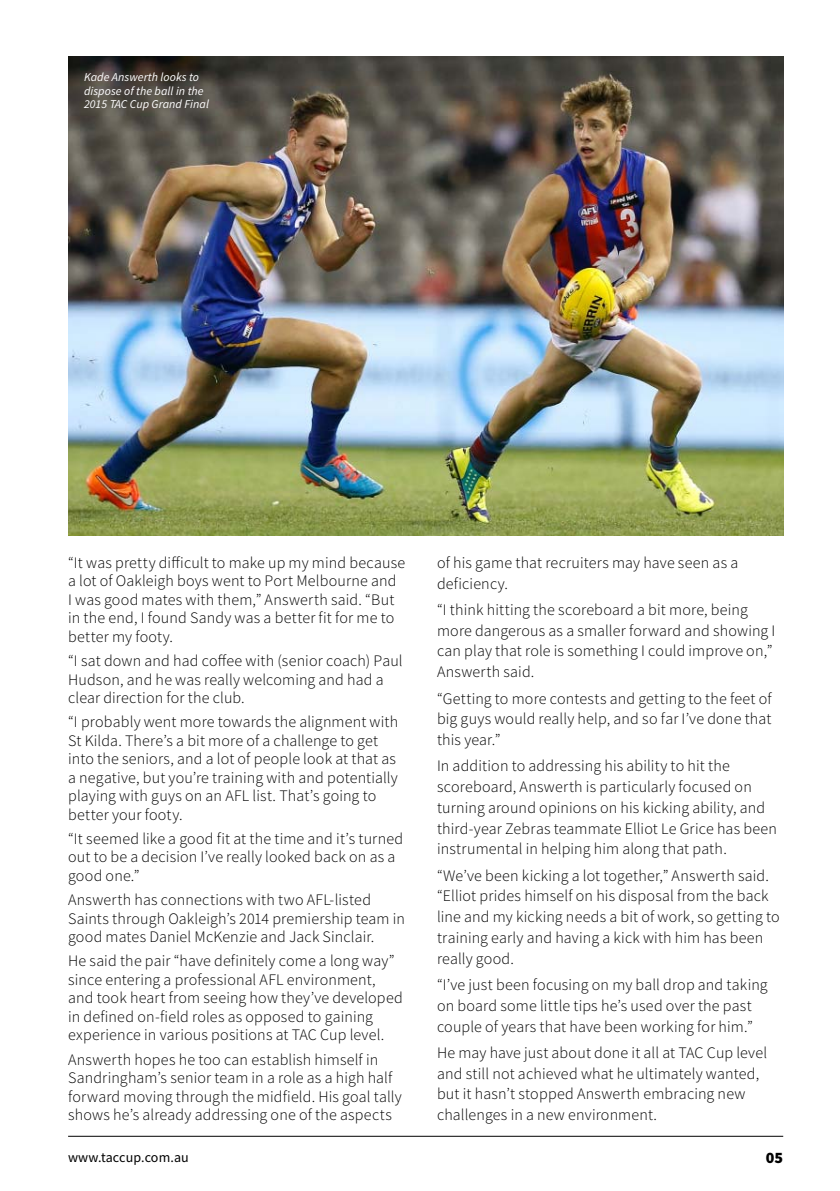
<style>
.page{position:relative;width:840px;height:1191px;background:#fff}
.page>*{position:absolute;margin:0;border:0;box-sizing:border-box;transform-origin:0 0}
.t1{font:300 16px/18.6px "Source Sans Pro";letter-spacing:.01em;color:#000}
.t2{font:900 16px "Source Sans Pro";color:#000}
.t3{font:14px "Source Sans Pro";letter-spacing:.01em;color:#000}
.t4{font:italic 12px/13.8px "Source Sans Pro";letter-spacing:.005em;color:#fff}
</style>
<div class="page">
<hr style="left:68px;top:1135px;width:714px;height:1px;background:#000">
<img style="left:68px;top:57px;width:714px;height:479px">
<p class="t4" style="left:84px;top:71px;width:126px">Kade Answerth looks to dispose of the ball in the<br>2015 TAC Cup Grand Final</p>
<p class="t1" style="left:68px;top:554px;width:338px">“It was pretty difficult to make up my mind because a lot of Oakleigh boys went to Port Melbourne and<br>I was good mates with them,” Answerth said. “But in the end, I found Sandy was a better fit for me to better my footy.</p>
<p class="t1" style="left:68px;top:653px;width:336px">“I sat down and had coffee with (senior coach) Paul<br>Hudson, and he was really welcoming and had a clear direction for the club.</p>
<p class="t1" style="left:68px;top:714px;width:331px">“I probably went more towards the alignment with St Kilda. There’s a bit more of a challenge to get into the seniors, and a lot of people look at that as a negative, but you’re training with and potentially playing with guys on an AFL list. That’s going to better your footy.</p>
<p class="t1" style="left:68px;top:830px;width:336px">“It seemed like a good fit at the time and it’s turned out to be a decision I’ve really looked back on as a good one.”</p>
<p class="t1" style="left:68px;top:892px;width:338px">Answerth has connections with two AFL-listed<br>Saints through Oakleigh’s 2014 premiership team in good mates Daniel McKenzie and Jack Sinclair.</p>
<p class="t1" style="left:68px;top:953px;width:336px">He said the pair “have definitely come a long way” since entering a professional AFL environment, and took heart from seeing how they’ve developed in defined on-field roles as opposed to gaining experience in various positions at TAC Cup level.</p>
<p class="t1" style="left:68px;top:1051px;width:335px">Answerth hopes he too can establish himself in Sandringham’s senior team in a role as a high half forward moving through the midfield. His goal tally shows he’s already addressing one of the aspects</p>
<p class="t1" style="left:437px;top:553px;width:302px;line-height:20.8px">of his game that recruiters may have seen as a deficiency.</p>
<p class="t1" style="left:437px;top:600px;width:340px;line-height:20.8px">“I think hitting the scoreboard a bit more, being more dangerous as a smaller forward and showing I can play that role is something I could improve on,” Answerth said.</p>
<p class="t1" style="left:437px;top:689px;width:336px;line-height:20.8px;text-align:justify">“Getting to more contests and getting to the feet of big guys would really help, and so far I’ve done that this year.”</p>
<p class="t1" style="left:437px;top:757px;width:341px;line-height:20.8px">In addition to addressing his ability to hit the scoreboard, Answerth is particularly focused on turning around opinions on his kicking ability, and third-year Zebras teammate Elliot Le Grice has been instrumental in helping him along that path.</p>
<p class="t1" style="left:437px;top:866px;width:344px;line-height:20.8px">“We’ve been kicking a lot together,” Answerth said. “Elliot prides himself on his disposal from the back line and my kicking needs a bit of work, so getting to training early and having a kick with him has been really good.</p>
<p class="t1" style="left:437px;top:975px;width:332px;line-height:20.8px">“I’ve just been focusing on my ball drop and taking on board some little tips he’s used over the past couple of years that have been working for him.”</p>
<p class="t1" style="left:437px;top:1043px;width:331px;line-height:20.8px">He may have just about done it all at TAC Cup level and still not achieved what he ultimately wanted, but it hasn’t stopped Answerth embracing new challenges in a new environment.</p>
<p class="t3" style="left:68px;top:1151px;width:122px">www.taccup.com.au</p>
<p class="t2" style="left:765px;top:1151px;width:19px">05</p>
</div>
